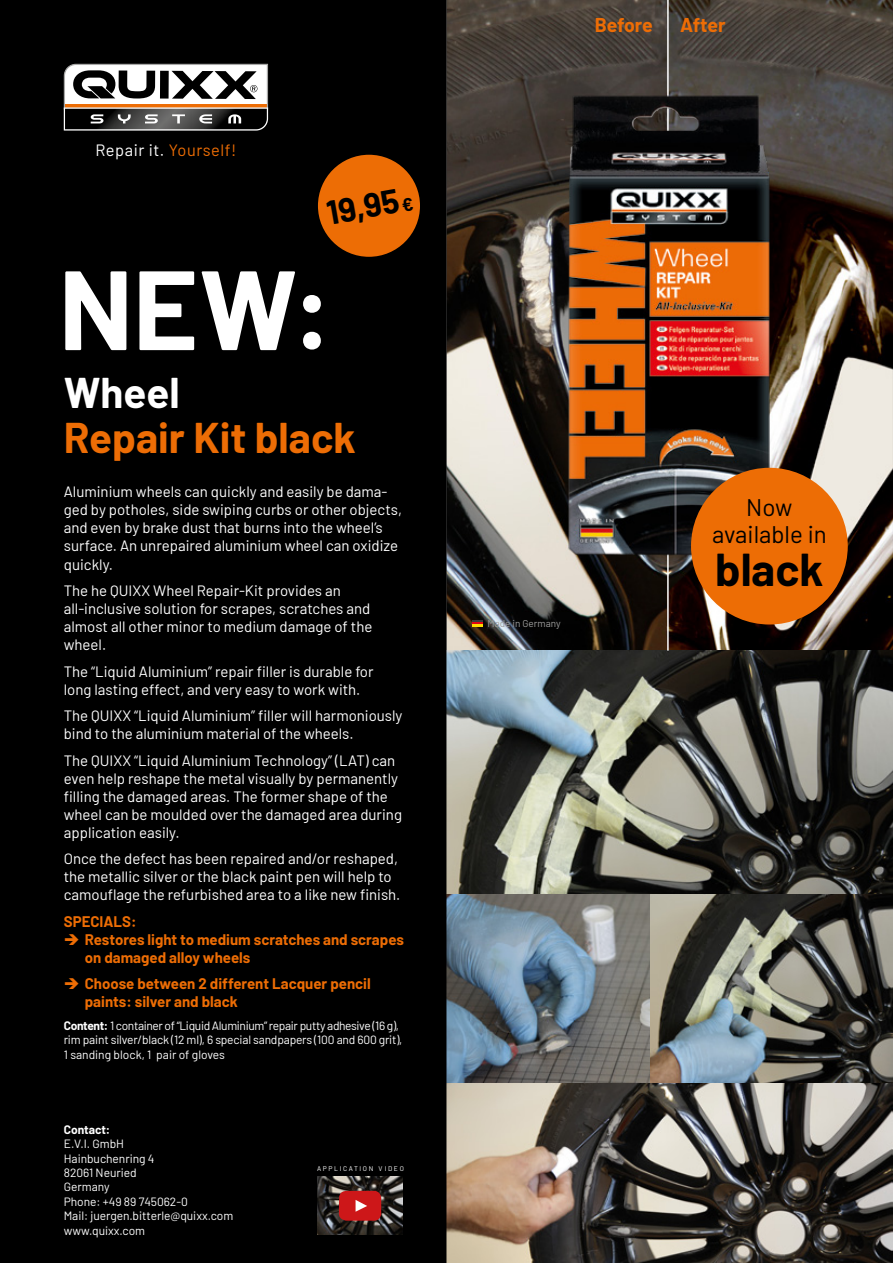
<style>
.page{position:relative;width:893px;height:1263px;background:#fff}
.page>*{position:absolute;margin:0;border:0;box-sizing:border-box;transform-origin:0 0}
.t1{font:700 112.5px "Barlow";color:#fff}
.t2{font:700 45px "Barlow";color:#000}
.t3{font:700 42px "Barlow";color:#ed6d05}
.t4{font:700 42px "Barlow";color:#fff}
.t5{font:700 33px "Barlow";color:#000}
.t6{font:24px/27px "Barlow";color:#000;text-align:center}
.t7{font:700 19.5px "Barlow";letter-spacing:-.01em;color:#ed6d05}
.t8{font:16.35px "Barlow";letter-spacing:.035em;color:#fff}
.t9{font:15px/18px "Barlow";color:#fff}
.t10{font:700 15px/18px "Barlow";color:#ed6d05}
.t11{font:12px/14.4px "Barlow";letter-spacing:-.01em;color:#fff}
.t12{font:700 12px "Barlow";letter-spacing:-.005em;color:#fff}
.t13{font:9.9px "Barlow";color:#9d9d9c}
.t14{font:6.75px "Barlow";letter-spacing:.24em;color:#fff}
.s1{color:#ed6d05}
.s2{font-size:18px}
.s3{font-weight:700}
</style>
<div class="page">
<img style="left:446px;top:0;width:447px;height:1263px">
<div style="left:0;top:0;width:446px;height:1263px;background:#000"></div>
<svg style="left:63px;top:63px;width:206px;height:68px"></svg>
<hr style="left:667px;top:0;width:2px;height:651px;background:#fff">
<img style="left:568px;top:93px;width:204px;height:464px">
<svg style="left:472px;top:620px;width:11px;height:7px"></svg>
<img style="left:317px;top:1177px;width:86px;height:58px">
<svg style="left:339px;top:1191px;width:42px;height:30px"></svg>
<div style="left:691px;top:468px;width:157px;height:156px;background:#ed6d05;border-radius:50%"></div>
<div style="left:318px;top:155px;width:102px;height:102px;background:#ed6d05;border-radius:50%"></div>
<p class="t8" style="left:95px;top:138px;width:143px">Repair it. <span class="s1">Yourself!</span></p>
<h3 class="t5" style="left:323px;top:189px;width:88px;rotate:-10deg">19,95<span class="s2">€</span></h3>
<h1 class="t1" style="left:58px;top:226px;width:276px">NEW:</h1>
<h3 class="t4" style="left:64px;top:361px;width:117px">Wheel</h3>
<h3 class="t3" style="left:64px;top:406px;width:294px">Repair Kit black</h3>
<p class="t9" style="left:64px;top:482px;width:340px">Aluminium wheels can quickly and easily be dama&shy;ged by potholes, side swiping curbs or other objects, and even by brake dust that burns into the wheel’s surface. An unrepaired aluminium wheel can oxidize quickly.</p>
<p class="t9" style="left:64px;top:580px;width:310px">The he QUIXX Wheel Repair-Kit provides an all-inclusive solution for scrapes, scratches and almost all other minor to medium damage of the wheel.</p>
<p class="t9" style="left:64px;top:661px;width:311px">The “Liquid Aluminium” repair filler is durable for long lasting effect, and very easy to work with.</p>
<p class="t9" style="left:64px;top:705px;width:340px">The QUIXX “Liquid Aluminium” filler will harmoniously bind to the aluminium material of the wheels.</p>
<p class="t9" style="left:64px;top:750px;width:340px">The QUIXX “Liquid Aluminium Technology” (LAT) can even help reshape the metal visually by permanently filling the damaged areas. The former shape of the wheel can be moulded over the damaged area during application easily.</p>
<p class="t9" style="left:64px;top:848px;width:338px">Once the defect has been repaired and/or reshaped, the metallic silver or the black paint pen will help to camouflage the refurbished area to a like new finish.</p>
<p class="t10" style="left:64px;top:911px;width:74px">SPECIALS:</p>
<p class="t10" style="left:85px;top:929px;width:321px;text-indent:-21px">➔ Restores light to medium scratches and scrapes on damaged alloy wheels</p>
<p class="t10" style="left:85px;top:973px;width:287px;text-indent:-21px">➔ Choose between 2 different Lacquer pencil paints: silver and black</p>
<p class="t11" style="left:64px;top:1017px;width:340px"><span class="s3">Content:</span> 1 container of “Liquid Aluminium” repair putty adhesive (16 g), rim paint silver/black (12 ml), 6 special sandpapers (100 and 600 grit),<br>1 sanding block, 1 pair of gloves</p>
<p class="t12" style="left:64px;top:1121px;width:48px">Contact:</p>
<p class="t11" style="left:64px;top:1136px;width:171px">E.V.I. GmbH<br>Hainbuchenring 4<br>82061 Neuried<br>Germany<br>Phone: +49 89 745062-0<br>Mail: juergen.bitterle@quixx.com www.quixx.com</p>
<p class="t14" style="left:317px;top:1164px;width:88px">APPLICATION VIDEO</p>
<h3 class="t7" style="left:595px;top:11px;width:59px">Before</h3>
<h3 class="t7" style="left:680px;top:11px;width:47px">After</h3>
<p class="t13" style="left:488px;top:616px;width:75px">Made in Germany</p>
<h3 class="t6" style="left:712px;top:492px;width:116px">Now available in</h3>
<h2 class="t2" style="left:715px;top:536px;width:110px">black</h2>
</div>
